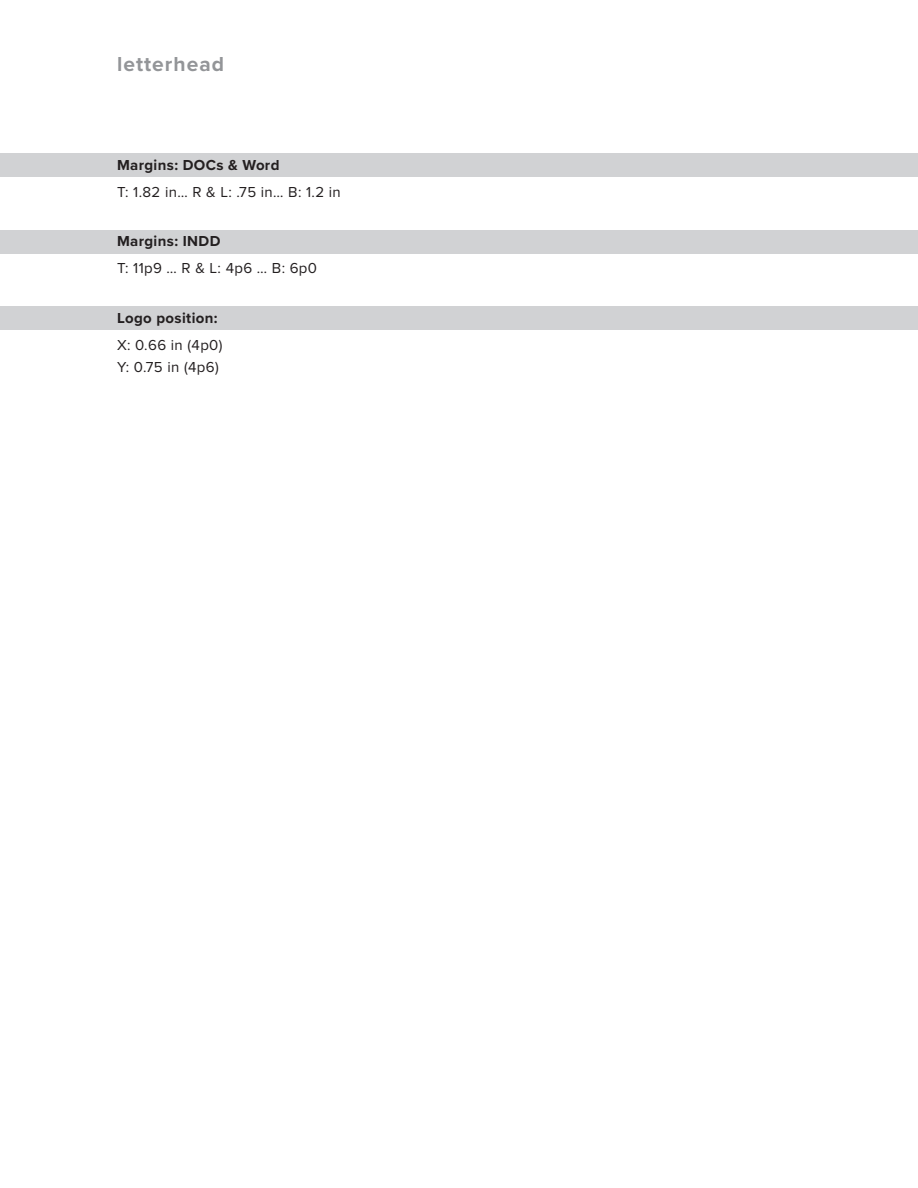
<style>
.page{position:relative;width:918px;height:1188px;background:#fff}
.page>*{position:absolute;margin:0;border:0;box-sizing:border-box;transform-origin:0 0}
.t1{font:700 21px "Proxima Nova";letter-spacing:.05em;color:#939598}
.t2{font:15px "Proxima Nova";letter-spacing:.025em;color:#231f20}
.t3{font:700 15px "Proxima Nova";letter-spacing:.025em;color:#231f20}
</style>
<div class="page">
<div style="left:0;top:153px;width:918px;height:24px;background:#d1d2d4"></div>
<div style="left:0;top:230px;width:918px;height:24px;background:#d1d2d4"></div>
<div style="left:0;top:306px;width:918px;height:24px;background:#d1d2d4"></div>
<h1 class="t1" style="left:117px;top:48px;width:109px">letterhead</h1>
<p class="t3" style="left:117px;top:153px;width:164px">Margins: DOCs &amp; Word</p>
<p class="t2" style="left:117px;top:180px;width:225px">T: 1.82 in… R &amp; L: .75 in… B: 1.2 in</p>
<p class="t3" style="left:117px;top:230px;width:105px">Margins: INDD</p>
<p class="t2" style="left:117px;top:257px;width:202px">T: 11p9 … R &amp; L: 4p6 … B: 6p0</p>
<p class="t3" style="left:117px;top:306px;width:102px">Logo position:</p>
<p class="t2" style="left:117px;top:333px;width:107px">X: 0.66 in (4p0)</p>
<p class="t2" style="left:117px;top:356px;width:103px">Y: 0.75 in (4p6)</p>
</div>
